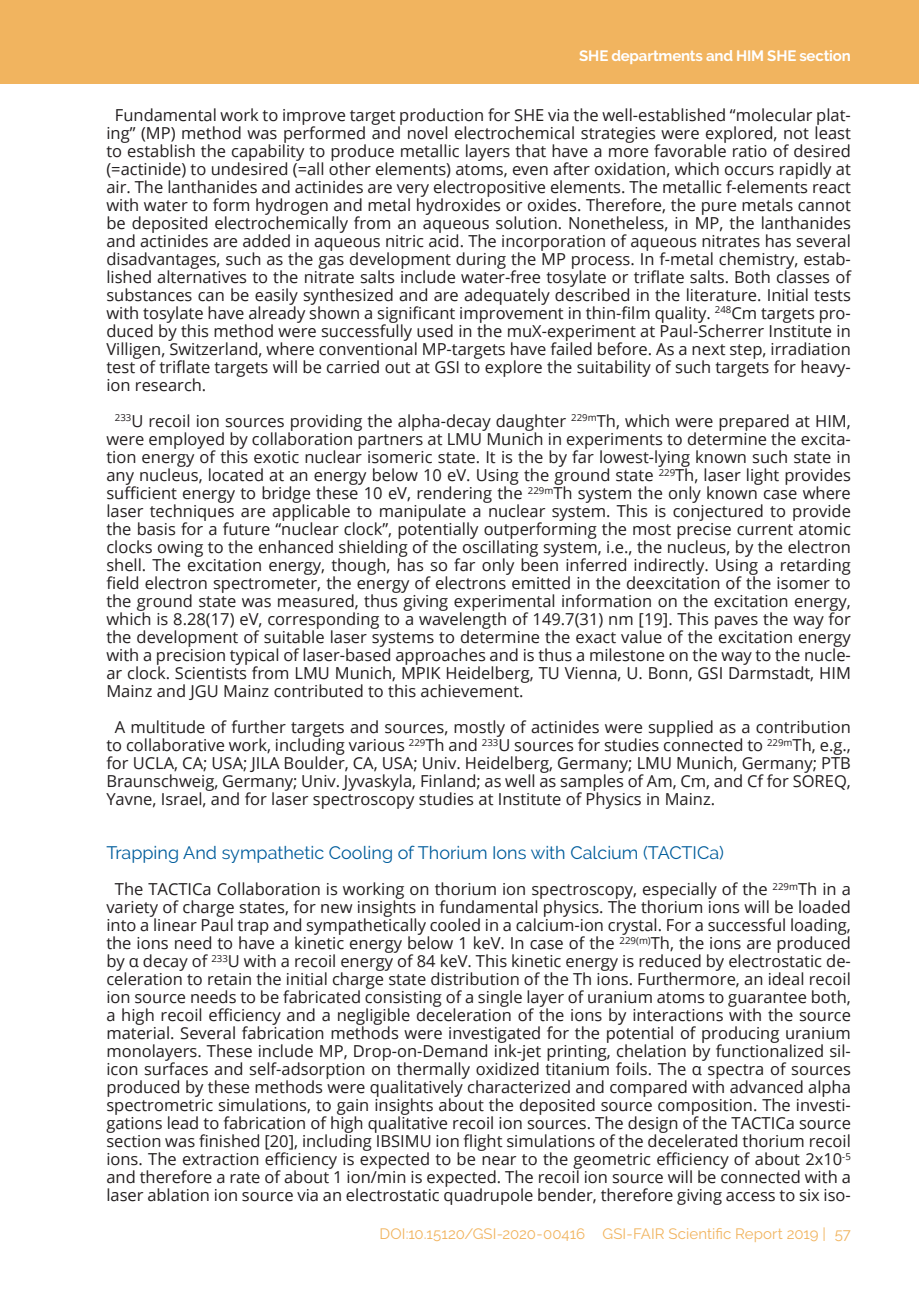
<style>
.page{position:relative;width:919px;height:1289px;background:#fff}
.page>*{position:absolute;margin:0;border:0;box-sizing:border-box;transform-origin:0 0}
.t1{font:18px "Raleway";color:#005d9c}
.t2{font:16.5px/18px "Open Sans";color:#231f20;text-align:justify}
.t3{font:15px "Raleway";letter-spacing:.005em;color:#f1b45f}
.t4{font:700 15px "Raleway";letter-spacing:-.01em;color:#fff}
</style>
<div class="page">
<div style="left:0;top:0;width:918px;height:84px;background:#f1b45f"></div>
<p class="t4" style="left:579px;top:47px;width:273px">SHE departments and HIM SHE section</p>
<p class="t2" style="left:106px;top:105px;width:746px;text-indent:9px">Fundamental work to improve target production for SHE via the well-established “molecular plat&shy;ing” (MP) method was performed and novel electrochemical strategies were explored, not least to establish the capability to produce metallic layers that have a more favorable ratio of desired (=actinide) to undesired (=all other elements) atoms, even after oxidation, which occurs rapidly at air. The lanthanides and actinides are very electropositive elements. The metallic f-elements react with water to form hydrogen and metal hydroxides or oxides. Therefore, the pure metals cannot be deposited electrochemically from an aqueous solution. Nonetheless, in MP, the lanthanides and actinides are added in aqueous nitric acid. The incorporation of aqueous nitrates has several disadvantages, such as the gas development during the MP process. In f-metal chemistry, estab&shy;lished alternatives to the nitrate salts include water-free tosylate or triflate salts. Both classes of substances can be easily synthesized and are adequately described in the literature. Initial tests with tosylate have already shown a significant improvement in thin-film quality. <sup>248</sup>Cm targets pro&shy;duced by this method were successfully used in the muX-experiment at Paul-Scherrer Institute in Villigen, Switzerland, where conventional MP-targets have failed before. As a next step, irradiation test of triflate targets will be carried out at GSI to explore the suitability of such targets for heavy&shy;ion research.</p>
<p class="t2" style="left:106px;top:411px;width:746px;text-indent:9px"><sup>233</sup>U recoil ion sources providing the alpha-decay daughter <sup>229m</sup>Th, which were prepared at HIM, were employed by collaboration partners at LMU Munich in experiments to determine the excita&shy;tion energy of this exotic nuclear isomeric state. It is the by far lowest-lying known such state in any nucleus, located at an energy below 10 eV. Using the ground state <sup>229</sup>Th, laser light provides sufficient energy to bridge these 10 eV, rendering the <sup>229m</sup>Th system the only known case where laser techniques are applicable to manipulate a nuclear system. This is conjectured to provide the basis for a future “nuclear clock”, potentially outperforming the most precise current atomic clocks owing to the enhanced shielding of the oscillating system, i.e., the nucleus, by the electron shell. The excitation energy, though, has so far only been inferred indirectly. Using a retarding field electron spectrometer, the energy of electrons emitted in the deexcitation of the isomer to the ground state was measured, thus giving experimental information on the excitation energy, which is 8.28(17) eV, corresponding to a wavelength of 149.7(31) nm [19]. This paves the way for the development of suitable laser systems to determine the exact value of the excitation energy with a precision typical of laser-based approaches and is thus a milestone on the way to the nucle&shy;ar clock. Scientists from LMU Munich, MPIK Heidelberg, TU Vienna, U. Bonn, GSI Darmstadt, HIM Mainz and JGU Mainz contributed to this achievement.</p>
<p class="t2" style="left:106px;top:717px;width:746px;text-indent:8px">A multitude of further targets and sources, mostly of actinides were supplied as a contribution to collaborative work, including various <sup>229</sup>Th and <sup>233</sup>U sources for studies connected to <sup>229m</sup>Th, e.g., for UCLA, CA; USA; JILA Boulder, CA, USA; Univ. Heidelberg, Germany; LMU Munich, Germany; PTB Braunschweig, Germany; Univ. Jyvaskyla, Finland; as well as samples of Am, Cm, and Cf for SOREQ, Yavne, Israel, and for laser spectroscopy studies at Institute of Physics in Mainz.</p>
<p class="t1" style="left:106px;top:842px;width:619px">Trapping And sympathetic Cooling of Thorium Ions with Calcium (TACTICa)</p>
<p class="t2" style="left:106px;top:879px;width:746px;text-align:center">The TACTICa Collaboration is working on thorium ion spectroscopy, especially of the <sup>229m</sup>Th in a variety of charge states, for new insights in fundamental physics. The thorium ions will be loaded into a linear Paul trap and sympathetically cooled in a calcium-ion crystal. For a successful loading, the ions need to have a kinetic energy below 1 keV. In case of the <sup>229(m)</sup>Th, the ions are produced by α decay of <sup>233</sup>U with a recoil energy of 84 keV. This kinetic energy is reduced by electrostatic de&shy;celeration to retain the initial charge state distribution of the Th ions. Furthermore, an ideal recoil ion source needs to be fabricated consisting of a single layer of uranium atoms to guarantee both, a high recoil efficiency and a negligible deceleration of the ions by interactions with the source material. Several fabrication methods were investigated for the potential of producing uranium monolayers. These include MP, Drop-on-Demand ink-jet printing, chelation by functionalized sil&shy;icon surfaces and self-adsorption on thermally oxidized titanium foils. The α spectra of sources produced by these methods were qualitatively characterized and compared with advanced alpha spectrometric simulations, to gain insights about the deposited source composition. The investi&shy;gations lead to fabrication of high qualitative recoil ion sources. The design of the TACTICa source section was finished [20], including IBSIMU ion flight simulations of the decelerated thorium recoil ions. The extraction efficiency is expected to be near to the geometric efficiency of about 2x10<sup>-5 </sup>and therefore a rate of about 1 ion/min is expected. The recoil ion source will be connected with a laser ablation ion source via an electrostatic quadrupole bender, therefore giving access to six iso-</p>
<p class="t3" style="left:379px;top:1225px;width:473px">DOI:10.15120/GSI-2020-00416 GSI-FAIR Scientific Report 2019 | 57</p>
</div>
